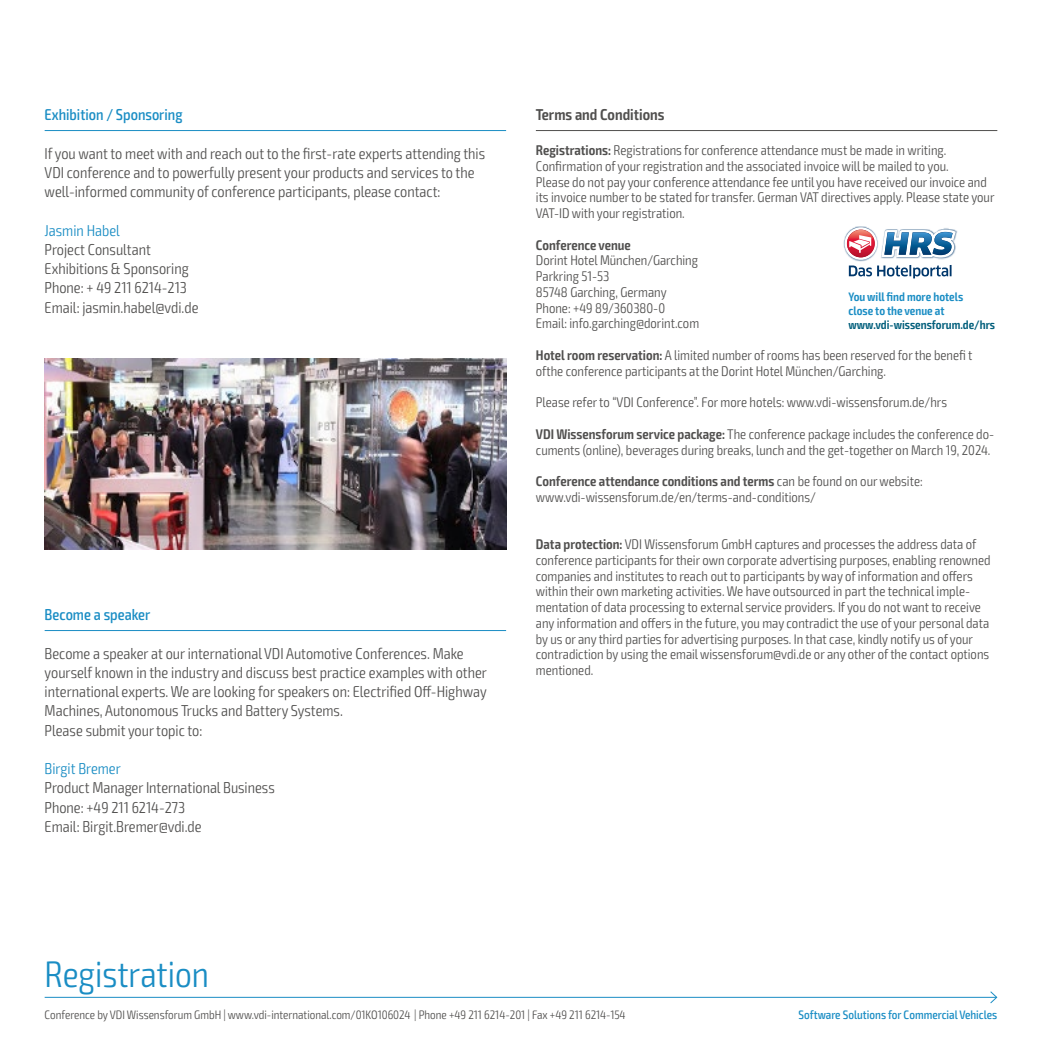
<style>
.page{position:relative;width:1042px;height:1042px;background:#fff}
.page>*{position:absolute;margin:0;border:0;box-sizing:border-box;transform-origin:0 0}
.t1{font:300 condensed 36.75px "Exo 2";color:#1a8dc4}
.t2{font:300 condensed 15.75px/19.2px "Exo 2";color:#504f4e}
.t3{font:500 condensed 15.75px "Exo 2";color:#1a8dc4}
.t4{font:300 condensed 15.75px "Exo 2";color:#1a8dc4}
.t5{font:600 condensed 15.75px "Exo 2";color:#504f4e}
.t6{font:300 condensed 14px/15.8px "Exo 2";color:#504f4e}
.t7{font:600 condensed 14px "Exo 2";color:#504f4e}
.t8{font:300 condensed 12.25px "Exo 2";color:#504f4e}
.t9{font:600 condensed 12.25px/14px "Exo 2";color:#1a8dc4}
.t10{font:500 condensed 12.25px "Exo 2";color:#1a8dc4}
.t11{font:600 condensed 12.25px "Exo 2";color:#015e7b}
.s1{font-weight:600}
</style>
<div class="page">
<img style="left:45px;top:358px;width:461px;height:191px">
<hr style="left:536px;top:130px;width:461px;height:1px;background:#504f4e">
<img style="left:843px;top:226px;width:114px;height:35px">
<svg style="left:844px;top:227px;width:33px;height:33px"></svg>
<svg style="left:849px;top:265px;width:102px;height:13px"></svg>
<svg style="left:847px;top:230px;width:28px;height:27px"></svg>
<svg style="left:881px;top:230px;width:75px;height:28px"></svg>
<svg style="left:847px;top:230px;width:27px;height:27px"></svg>
<svg style="left:849px;top:235px;width:22px;height:18px"></svg>
<hr style="left:45px;top:630px;width:461px;height:1px;background:#1a8dc4">
<hr style="left:45px;top:130px;width:461px;height:1px;background:#1a8dc4">
<hr style="left:45px;top:997px;width:951px;height:1px;background:#1a8dc4">
<svg style="left:989px;top:991px;width:9px;height:13px"></svg>
<p class="t3" style="left:45px;top:105px;width:139px">Exhibition / Sponsoring</p>
<p class="t2" style="left:45px;top:144px;width:442px">If you want to meet with and reach out to the first-rate experts attending this<br>VDI conference and to powerfully present your products and services to the well-informed community of conference participants, please contact:</p>
<p class="t4" style="left:45px;top:221px;width:77px">Jasmin Habel</p>
<p class="t2" style="left:45px;top:240px;width:155px">Project Consultant<br>Exhibitions &amp; Sponsoring<br>Phone: + 49 211 6214-213<br>Email: jasmin.habel@vdi.de</p>
<p class="t3" style="left:45px;top:605px;width:107px">Become a speaker</p>
<p class="t2" style="left:45px;top:644px;width:444px">Become a speaker at our international VDI Automotive Conferences. Make yourself known in the industry and discuss best practice examples with other international experts. We are looking for speakers on: Electrified Off-Highway Machines, Autonomous Trucks and Battery Systems.<br>Please submit your topic to:</p>
<p class="t4" style="left:45px;top:759px;width:78px">Birgit Bremer</p>
<p class="t2" style="left:45px;top:778px;width:232px">Product Manager International Business<br>Phone: +49 211 6214-273<br>Email: Birgit.Bremer@vdi.de</p>
<p class="t5" style="left:536px;top:105px;width:130px">Terms and Conditions</p>
<p class="t6" style="left:536px;top:143px;width:460px"><span class="s1">Registrations:</span> Registrations for conference attendance must be made in writing.<br>Confirmation of your registration and the associated invoice will be mailed to you.<br>Please do not pay your conference attendance fee until you have received our invoice and its invoice number to be stated for transfer. German VAT directives apply. Please state your VAT-ID with your registration.</p>
<p class="t7" style="left:536px;top:236px;width:97px">Conference venue</p>
<p class="t6" style="left:536px;top:253px;width:165px">Dorint Hotel München/Garching<br>Parkring 51-53<br>85748 Garching, Germany<br>Phone: +49 89/360380-0<br>Email: info.garching@dorint.com</p>
<p class="t6" style="left:536px;top:347px;width:438px"><span class="s1">Hotel room reservation:</span> A limited number of rooms has been reserved for the benefi t ofthe conference participants at the Dorint Hotel München/Garching.</p>
<p class="t6" style="left:536px;top:395px;width:413px">Please refer to “VDI Conference”. For more hotels: www.vdi-wissensforum.de/hrs</p>
<p class="t6" style="left:536px;top:426px;width:460px"><span class="s1">VDI Wissensforum service package:</span> The conference package includes the conference do&shy;cuments (online), beverages during breaks, lunch and the get-together on March 19, 2024.</p>
<p class="t6" style="left:536px;top:473px;width:388px"><span class="s1">Conference attendance conditions and terms</span> can be found on our website: www.vdi-wissensforum.de/en/terms-and-conditions/</p>
<p class="t6" style="left:536px;top:536px;width:456px"><span class="s1">Data protection:</span> VDI Wissensforum GmbH captures and processes the address data of conference participants for their own corporate advertising purposes, enabling renowned companies and institutes to reach out to participants by way of information and offers within their own marketing activities. We have outsourced in part the technical imple&shy;mentation of data processing to external service providers. If you do not want to receive any information and offers in the future, you may contradict the use of your personal data by us or any third parties for advertising purposes. In that case, kindly notify us of your contradiction by using the email wissensforum@vdi.de or any other of the contact options mentioned.</p>
<p class="t9" style="left:848px;top:289px;width:116px">You will find more hotels close to the venue at</p>
<p class="t11" style="left:848px;top:317px;width:148px">www.vdi-wissensforum.de/hrs</p>
<h1 class="t1" style="left:45px;top:953px;width:166px">Registration</h1>
<p class="t8" style="left:45px;top:1007px;width:582px">Conference by VDI Wissensforum GmbH | www.vdi-international.com/01KO106024 | Phone +49 211 6214-201 | Fax +49 211 6214-154</p>
<p class="t10" style="left:798px;top:1007px;width:200px">Software Solutions for Commercial Vehicles</p>
</div>
